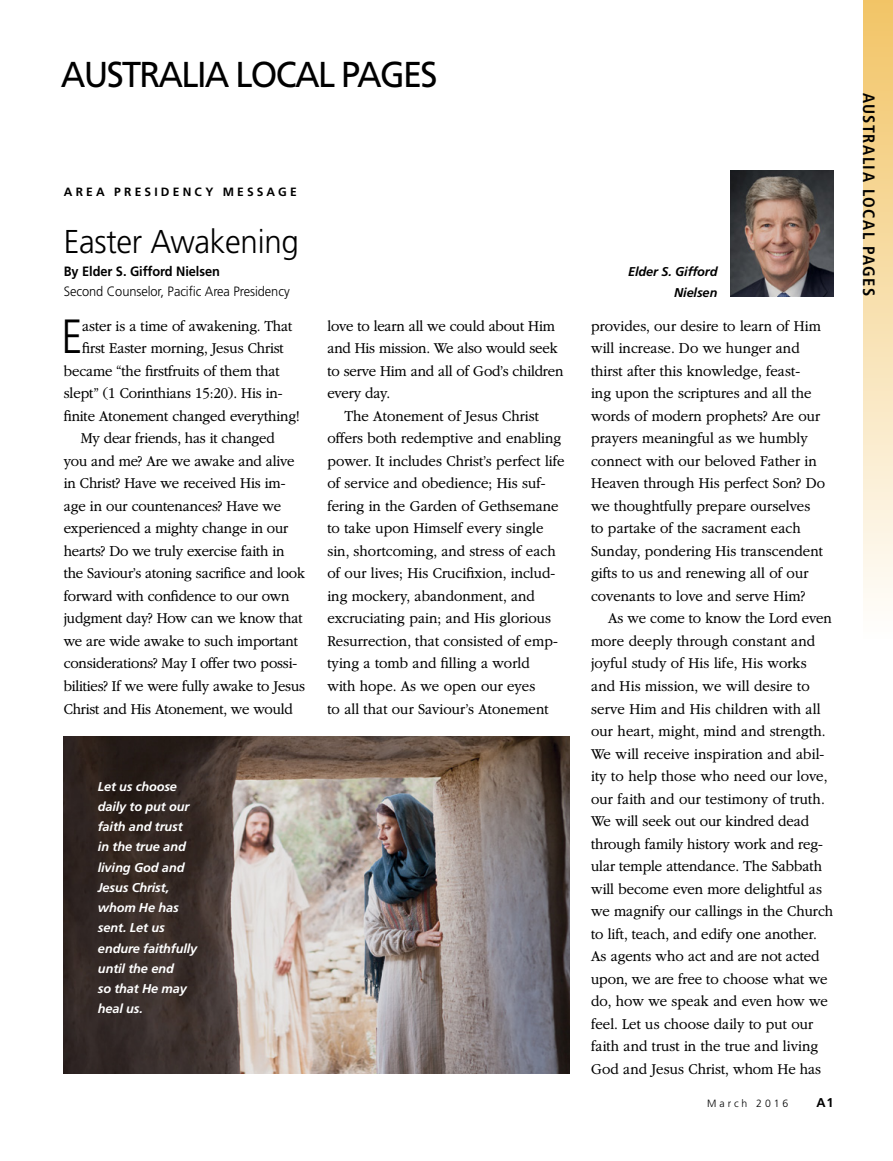
<style>
.page{position:relative;width:893px;height:1161px;background:#fff}
.page>*{position:absolute;margin:0;border:0;box-sizing:border-box;transform-origin:0 0}
.ARTCL_para_first_NEW{font:300 48px "Frutigerlds Lat";color:#000;scale:.88 1}
.ARTCL_title_Departme{font:36px "Frutigerlds Lat";letter-spacing:-.05em;color:#000;scale:.95 1}
.ARTCL_title_NEWS{font:300 33px "Frutigerlds Lat";letter-spacing:-.01em;color:#000;scale:.95 1}
.t1{font:700 condensed 16.5px "Frutigerlds Lat";letter-spacing:.085em;color:#000}
.ARTCL_para_NEWS{font:300 15.75px/22.5px "Garamondlds Lat Plus";color:#000;scale:.95 1}
.ARTCL_para_first_NEW-2{font:300 15.75px "Garamondlds Lat Plus";letter-spacing:-.01em;color:#000;scale:.95 1}
.ARTCL-BY_para{font:300 13.5px "Frutigerlds Lat";letter-spacing:-.005em;color:#000;scale:.95 1}
.ARTCL-BY_para_first{font:700 13.5px "Frutigerlds Lat";letter-spacing:-.005em;color:#000;scale:.95 1}
.FIGimg_CAP_para_NEWS{font:italic 700 12.75px/20.2px "Frutigerlds Lat";letter-spacing:-.01em;color:#fff}
.FIGimg_CAP_para_NEWS-2{font:italic 700 12.75px/20.2px "Frutigerlds Lat";letter-spacing:-.01em;color:#000;text-align:right}
.Folio_R{font:700 12.75px "Frutigerlds Lat";color:#000}
.ARTCL_seriesTitle{font:700 12px "Frutigerlds Lat";letter-spacing:.27em;color:#000}
.Folio_R-2{font:300 10.5px "Frutigerlds Lat";letter-spacing:.28em;color:#000}
</style>
<div class="page">
<div style="left:863px;top:0;width:30px;height:639px;background:linear-gradient(to bottom,#f2c466,#fefefd)"></div>
<img style="left:730px;top:170px;width:103px;height:127px">
<img style="left:64px;top:736px;width:506px;height:337px">
<p class="ARTCL_title_Departme" style="left:61px;top:47px;width:398px">AUSTRALIA LOCAL PAGES</p>
<p class="ARTCL_seriesTitle" style="left:64px;top:183px;width:234px">AREA PRESIDENCY MESSAGE</p>
<p class="ARTCL_title_NEWS" style="left:64px;top:217px;width:249px">Easter Awakening</p>
<p class="ARTCL-BY_para_first" style="left:64px;top:261px;width:166px">By Elder S. Gifford Nielsen</p>
<p class="ARTCL-BY_para" style="left:64px;top:281px;width:239px">Second Counselor, Pacific Area Presidency</p>
<p class="ARTCL_para_first_NEW" style="left:62px;top:302px;width:25px">E</p>
<p class="ARTCL_para_first_NEW-2" style="left:82px;top:315px;width:223px">aster is a time of awakening. That</p>
<p class="ARTCL_para_first_NEW-2" style="left:82px;top:337px;width:214px">first Easter morning, Jesus Christ</p>
<p class="ARTCL_para_first_NEW-2" style="left:64px;top:360px;width:229px">became “the firstfruits of them that</p>
<p class="ARTCL_para_first_NEW-2" style="left:64px;top:382px;width:232px">slept” (1 Corinthians 15:20). His in-</p>
<p class="ARTCL_para_first_NEW-2" style="left:64px;top:405px;width:250px">finite Atonement changed everything!</p>
<p class="ARTCL_para_NEWS" style="left:64px;top:427px;width:256px;text-indent:17px">My dear friends, has it changed<br>you and me? Are we awake and alive in Christ? Have we received His im&shy;age in our countenances? Have we experienced a mighty change in our hearts? Do we truly exercise faith in the Saviour’s atoning sacrifice and look forward with confidence to our own judgment day? How can we know that we are wide awake to such important considerations? May I offer two possi&shy;bilities? If we were fully awake to Jesus Christ and His Atonement, we would</p>
<p class="ARTCL_para_NEWS" style="left:327px;top:314px;width:250px">love to learn all we could about Him and His mission. We also would seek to serve Him and all of God’s children every day.</p>
<p class="ARTCL_para_NEWS" style="left:327px;top:404px;width:251px;text-indent:17px">The Atonement of Jesus Christ offers both redemptive and enabling power. It includes Christ’s perfect life of service and obedience; His suf&shy;fering in the Garden of Gethsemane to take upon Himself every single sin, shortcoming, and stress of each of our lives; His Crucifixion, includ&shy;ing mockery, abandonment, and excruciating pain; and His glorious Resurrection, that consisted of emp&shy;tying a tomb and filling a world<br>with hope. As we open our eyes<br>to all that our Saviour’s Atonement</p>
<p class="FIGimg_CAP_para_NEWS" style="left:98px;top:776px;width:101px">Let us choose daily to put our faith and trust in the true and living God and<br>Jesus Christ, whom He has sent. Let us endure faithfully until the end<br>so that He may heal us.</p>
<p class="FIGimg_CAP_para_NEWS-2" style="left:628px;top:262px;width:91px">Elder S. Gifford<br>Nielsen</p>
<p class="ARTCL_para_NEWS" style="left:591px;top:314px;width:248px">provides, our desire to learn of Him will increase. Do we hunger and thirst after this knowledge, feast-<br>ing upon the scriptures and all the words of modern prophets? Are our prayers meaningful as we humbly connect with our beloved Father in Heaven through His perfect Son? Do we thoughtfully prepare ourselves to partake of the sacrament each Sunday, pondering His transcendent gifts to us and renewing all of our covenants to love and serve Him?</p>
<p class="ARTCL_para_NEWS" style="left:591px;top:607px;width:256px;text-indent:17px">As we come to know the Lord even more deeply through constant and joyful study of His life, His works and His mission, we will desire to serve Him and His children with all our heart, might, mind and strength.<br>We will receive inspiration and abil&shy;ity to help those who need our love, our faith and our testimony of truth.<br>We will seek out our kindred dead through family history work and reg&shy;ular temple attendance. The Sabbath will become even more delightful as we magnify our callings in the Church to lift, teach, and edify one another.<br>As agents who act and are not acted upon, we are free to choose what we do, how we speak and even how we feel. Let us choose daily to put our faith and trust in the true and living God and Jesus Christ, whom He has</p>
<p class="Folio_R-2" style="left:707px;top:1095px;width:83px">March 2016</p>
<p class="Folio_R" style="left:816px;top:1092px;width:18px">A1</p>
<p class="t1" style="left:881px;top:93px;width:205px;rotate:90deg">AUSTRALIA LOCAL PAGES</p>
</div>
